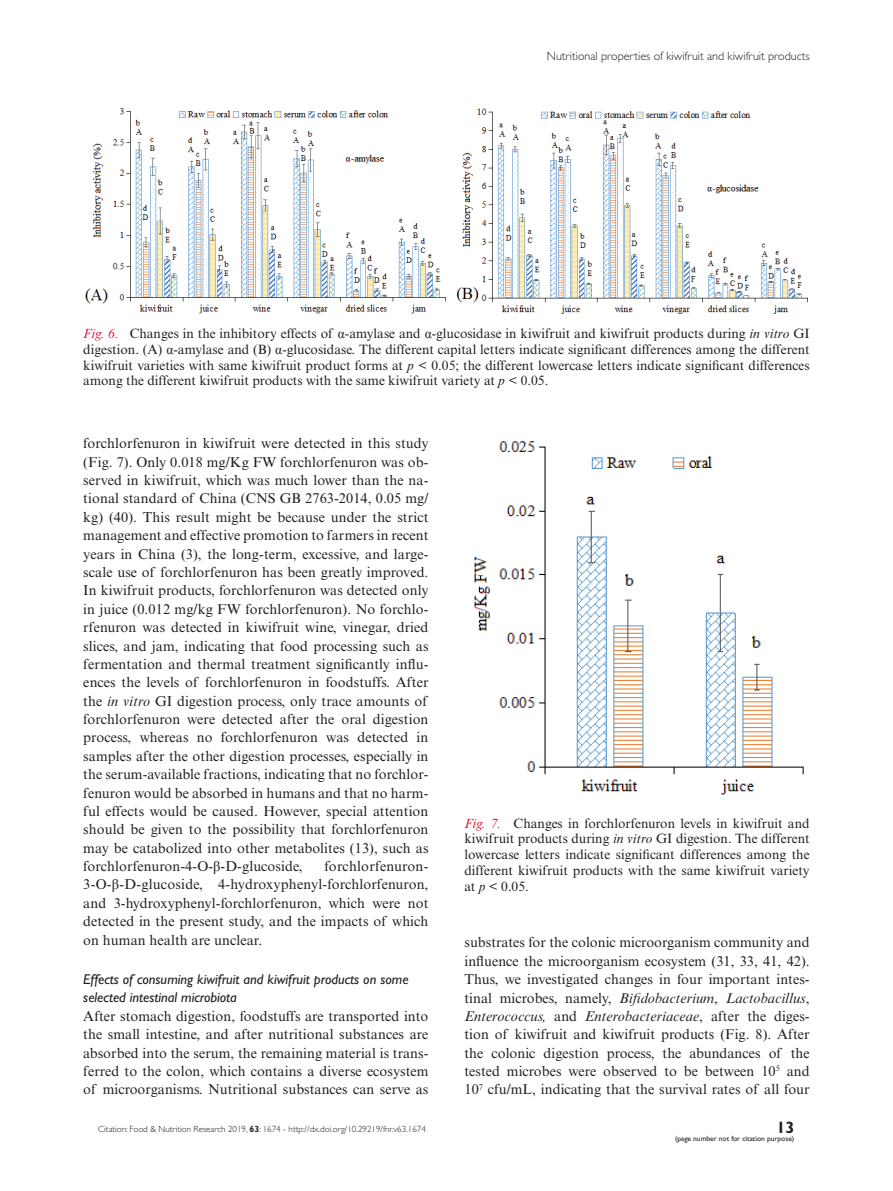
<style>
.page{position:relative;width:893px;height:1191px;background:#fff}
.page>*{position:absolute;margin:0;border:0;box-sizing:border-box;transform-origin:0 0}
.t1{font:700 16.5px "Gill Sans Std";color:#231f20}
.TX{font:14.25px/18.3px "Times New Roman MT Std";letter-spacing:.005em;color:#231f20;text-align:justify}
.t2{font:italic 14.25px/18.3px "Gill Sans Std";color:#231f20}
.FC{font:13.5px/15.8px "Times New Roman MT Std";color:#231f20;text-align:justify}
.t3{font:300 12px "Gill Sans Std";color:#231f20}
.t4{font:300 9px "Gill Sans Std";color:#231f20}
.t5{font:7.5px "Gill Sans Std";color:#231f20}
.s1{font-style:italic;color:#e51836}
.s2{font-family:"Times New Roman"}
.s3{font-style:italic}
.s4{font-weight:700}
</style>
<div class="page">
<img style="left:474px;top:441px;width:330px;height:354px">
<img style="left:85px;top:108px;width:723px;height:205px">
<p class="t3" style="left:547px;top:50px;width:264px">Nutritional properties of kiwifruit and kiwifruit products</p>
<p class="FC" style="left:83px;top:326px;width:728px"><span class="s1">Fig. 6.</span> Changes in the inhibitory effects of <span class="s2">α</span>-amylase and <span class="s2">α</span>-glucosidase in kiwifruit and kiwifruit products during <span class="s3">in vitro</span> GI digestion. (A) <span class="s2">α</span>-amylase and (B) <span class="s2">α</span>-glucosidase. The different capital letters indicate significant differences among the different kiwifruit varieties with same kiwifruit product forms at <span class="s3">p</span> &lt; 0.05; the different lowercase letters indicate significant differences among the different kiwifruit products with the same kiwifruit variety at <span class="s3">p</span> &lt; 0.05.</p>
<p class="TX" style="left:83px;top:434px;width:347px">forchlorfenuron in kiwifruit were detected in this study (Fig. 7). Only 0.018 mg/Kg FW forchlorfenuron was ob&shy;served in kiwifruit, which was much lower than the na&shy;tional standard of China (CNS GB 2763-2014, 0.05 mg/ kg) (40). This result might be because under the strict management and effective promotion to farmers in recent years in China (3), the long-term, excessive, and large&shy;scale use of forchlorfenuron has been greatly improved.<br>In kiwifruit products, forchlorfenuron was detected only in juice (0.012 mg/kg FW forchlorfenuron). No forchlo&shy;rfenuron was detected in kiwifruit wine, vinegar, dried slices, and jam, indicating that food processing such as fermentation and thermal treatment significantly influ&shy;ences the levels of forchlorfenuron in foodstuffs. After the <span class="s3">in vitro</span> GI digestion process, only trace amounts of forchlorfenuron were detected after the oral digestion process, whereas no forchlorfenuron was detected in samples after the other digestion processes, especially in the serum-available fractions, indicating that no forchlor&shy;fenuron would be absorbed in humans and that no harm&shy;ful effects would be caused. However, special attention should be given to the possibility that forchlorfenuron may be catabolized into other metabolites (13), such as forchlorfenuron-4-O-<span class="s2">β</span>-D-glucoside,</p>
<p class="TX" style="left:83px;top:857px;width:347px;text-indent:241px">forchlorfenuron-3-O-<span class="s2">β</span>-D-glucoside, 4-hydroxyphenyl-forchlorfenuron, and 3-hydroxyphenyl-forchlorfenuron, which were not detected in the present study, and the impacts of which on human health are unclear.</p>
<h2 class="t2" style="left:83px;top:970px;width:327px">Effects of consuming kiwifruit and kiwifruit products on some selected intestinal microbiota</h2>
<p class="TX" style="left:83px;top:1006px;width:347px">After stomach digestion, foodstuffs are transported into the small intestine, and after nutritional substances are absorbed into the serum, the remaining material is trans&shy;ferred to the colon, which contains a diverse ecosystem of microorganisms. Nutritional substances can serve as</p>
<p class="FC" style="left:464px;top:815px;width:347px"><span class="s1">Fig. 7.</span> Changes in forchlorfenuron levels in kiwifruit and kiwifruit products during <span class="s3">in vitro</span> GI digestion. The different lowercase letters indicate significant differences among the different kiwifruit products with the same kiwifruit variety at <span class="s3">p</span> &lt; 0.05.</p>
<p class="TX" style="left:464px;top:933px;width:347px">substrates for the colonic microorganism community and influence the microorganism ecosystem (31, 33, 41, 42).<br>Thus, we investigated changes in four important intes&shy;tinal microbes, namely, <span class="s3">Bifidobacterium</span>, <span class="s3">Lactobacillus</span>, <span class="s3">Enterococcus,</span> and <span class="s3">Enterobacteriaceae</span>, after the diges&shy;tion of kiwifruit and kiwifruit products (Fig. 8). After the colonic digestion process, the abundances of the tested microbes were observed to be between 10<sup>5</sup> and 10<sup>7</sup> cfu/mL, indicating that the survival rates of all four</p>
<p class="t4" style="left:98px;top:1124px;width:329px">Citation: Food &amp; Nutrition Research 2019, <span class="s4">63</span>: 1674 - http://dx.doi.org/10.29219/fnr.v63.1674</p>
<p class="t1" style="left:776px;top:1118px;width:20px">13</p>
<p class="t5" style="left:675px;top:1134px;width:121px">(page number not for citation purpose)</p>
</div>
